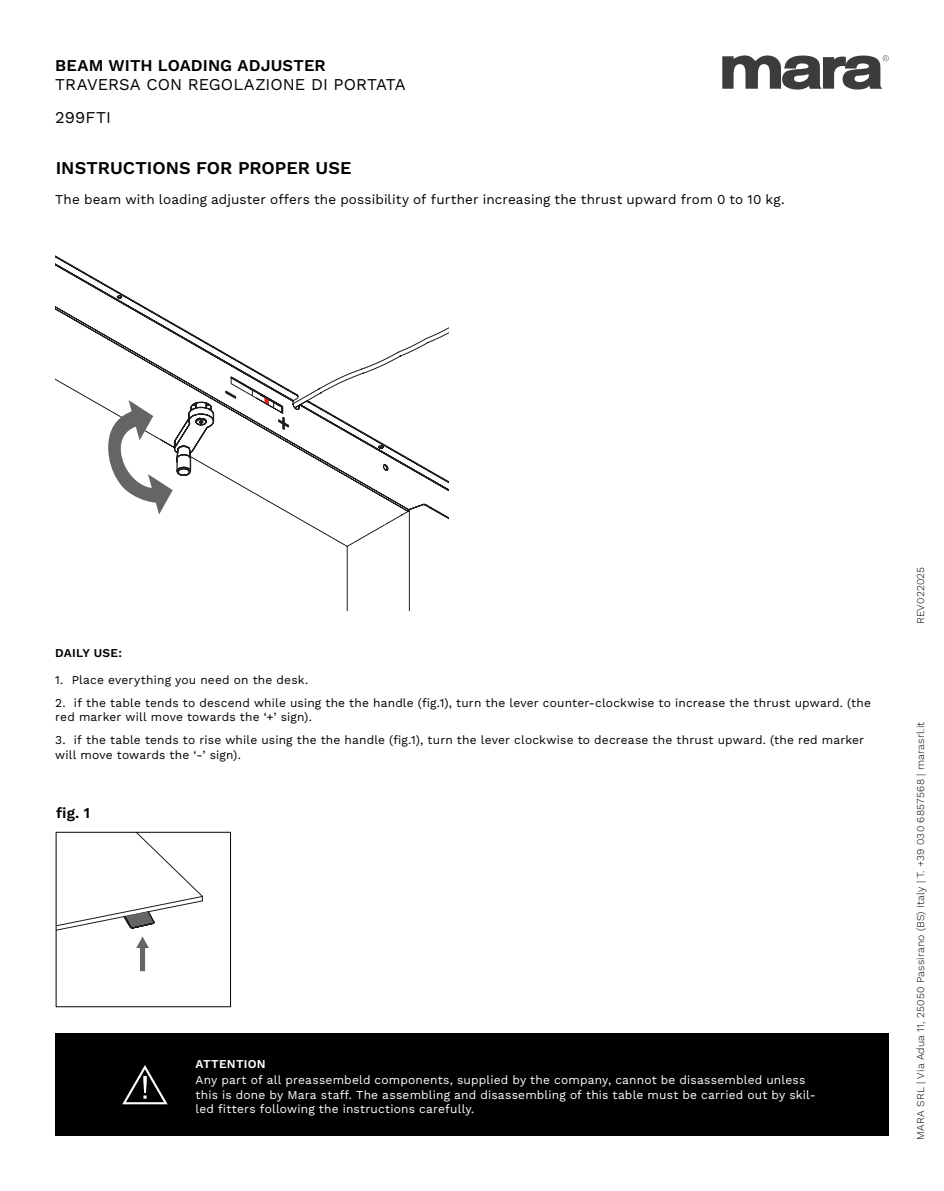
<style>
.page{position:relative;width:944px;height:1191px;background:#fff}
.page>*{position:absolute;margin:0;border:0;box-sizing:border-box;transform-origin:0 0}
.t1{font:600 18px "Work Sans";color:#000}
.t2{font:16.5px/32.5px "Work Sans";color:#000}
.t3{font:600 16.5px "Work Sans";letter-spacing:.005em;color:#000}
.t4{font:600 15px "Work Sans";color:#000}
.t5{font:13.5px "Work Sans";letter-spacing:.01em;color:#000}
.t6{font:12px/14.4px "Work Sans";letter-spacing:.015em;color:#000}
.t7{font:12px/14.4px "Work Sans";letter-spacing:.015em;color:#fff}
.t8{font:600 12px "Work Sans";letter-spacing:.015em;color:#fff}
.t9{font:600 12px "Work Sans";letter-spacing:.02em;color:#000}
.t10{font:300 10.5px "Work Sans";letter-spacing:.025em;color:#000}
</style>
<div class="page">
<svg style="left:722px;top:55px;width:167px;height:35px"></svg>
<div style="left:55px;top:1033px;width:834px;height:102px;background:#000"></div>
<svg style="left:122px;top:1065px;width:46px;height:39px"></svg>
<div style="left:56px;top:832px;width:175px;height:175px;border:1px solid #050008"></div>
<svg style="left:56px;top:832px;width:147px;height:139px"></svg>
<svg style="left:55px;top:255px;width:393px;height:355px"></svg>
<svg style="left:278px;top:417px;width:11px;height:13px"></svg>
<svg style="left:264px;top:398px;width:10px;height:9px"></svg>
<svg style="left:102px;top:334px;width:134px;height:180px"></svg>
<h2 class="t3" style="left:55px;top:52px;width:272px">BEAM WITH LOADING ADJUSTER</h2>
<h2 class="t2" style="left:55px;top:68px;width:352px">TRAVERSA CON REGOLAZIONE DI PORTATA<br>299FTI</h2>
<h1 class="t1" style="left:56px;top:154px;width:297px">INSTRUCTIONS FOR PROPER USE</h1>
<p class="t5" style="left:55px;top:189px;width:731px">The beam with loading adjuster offers the possibility of further increasing the thrust upward from 0 to 10 kg.</p>
<p class="t9" style="left:55px;top:644px;width:68px">DAILY USE:</p>
<p class="t6" style="left:55px;top:672px;width:255px">1. Place everything you need on the desk.</p>
<p class="t6" style="left:55px;top:695px;width:817px">2. if the table tends to descend while using the the handle (fig.1), turn the lever counter-clockwise to increase the thrust upward. (the red marker will move towards the ‘+’ sign).</p>
<p class="t6" style="left:55px;top:732px;width:810px">3. if the table tends to rise while using the the handle (fig.1), turn the lever clockwise to decrease the thrust upward. (the red marker will move towards the ‘-’ sign).</p>
<p class="t4" style="left:56px;top:801px;width:36px">fig. 1</p>
<p class="t8" style="left:196px;top:1054px;width:72px">ATTENTION</p>
<p class="t7" style="left:196px;top:1072px;width:622px">Any part of all preassembeld components, supplied by the company, cannot be disassembled unless this is done by Mara staff. The assembling and disassembling of this table must be carried out by skil&shy;led fitters following the instructions carefully.</p>
<p class="t10" style="left:912px;top:624px;width:59px;rotate:-90deg">REV022025</p>
<p class="t10" style="left:912px;top:1140px;width:420px;rotate:-90deg">MARA SRL | Via Adua 11, 25050 Passirano (BS) Italy | T. +39 030 6857568 | marasrl.it</p>
</div>
